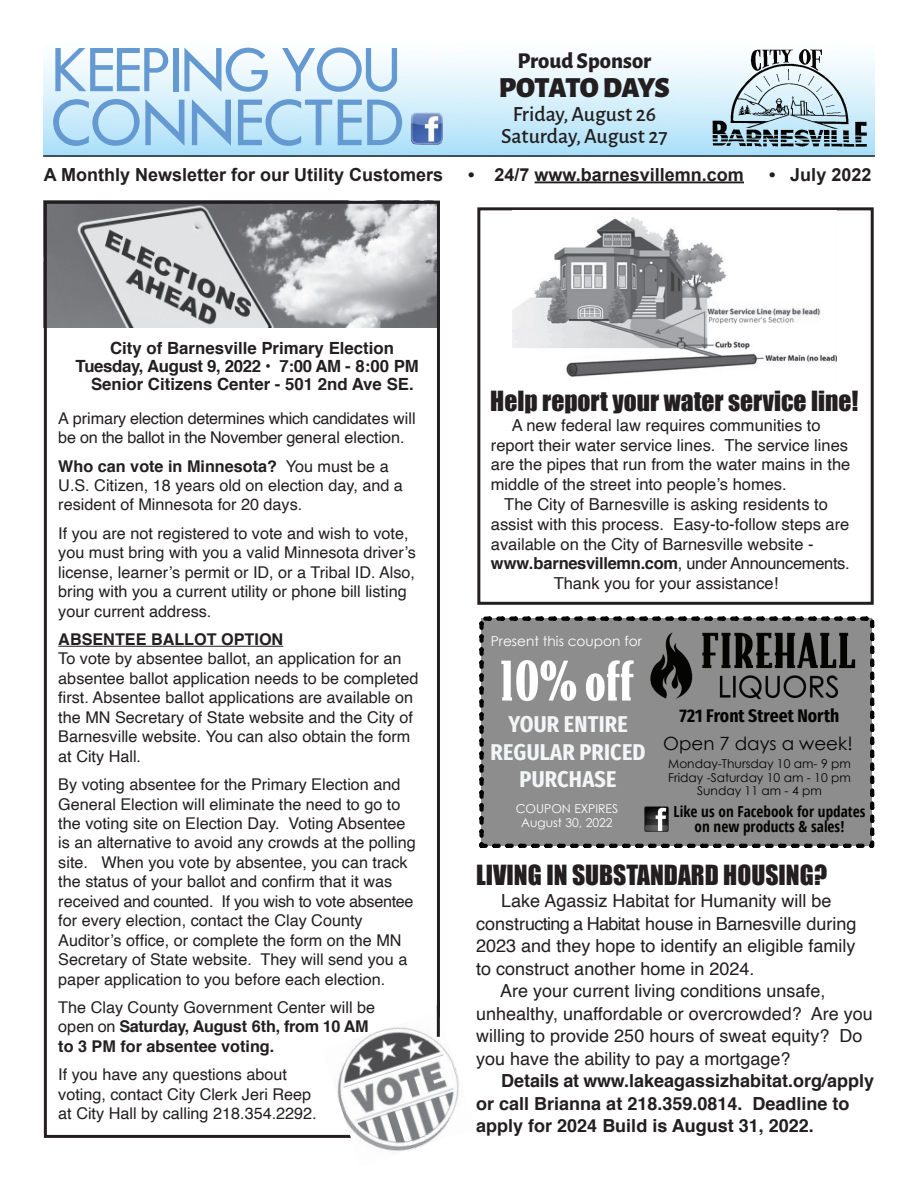
<style>
.page{position:relative;width:918px;height:1188px;background:#fff}
.page>*{position:absolute;margin:0;border:0;box-sizing:border-box;transform-origin:0 0}
.t1{font:57px "Futena";letter-spacing:.02em;color:#6599d1}
.t2{font:54px "Futena";color:#6599d1}
.t3{font:900 51.75px "Bodega Serif";color:#fff}
.t4{font:900 29.1px "Alegreya Sans";letter-spacing:-.02em;color:#231f20}
.t5{font:25.5px "Impact";color:#231f20}
.t6{font:700 22.8px/27.5px "Fira Sans Condensed";letter-spacing:.01em;color:#f4f5f6;text-align:center}
.t7{font:800 22.65px "Alegreya Sans";color:#231f20}
.t8{font:500 21.75px/21px "Alegreya Sans";color:#231f20;text-align:center}
.t9{font:700 18.3px "Fira Sans Condensed";color:#040503}
.t10{font:18.3px "Century Gothic";color:#040503}
.t11{font:18px "Helvetica";color:#231f20}
.t12{font:700 18px/22.5px "Helvetica";color:#231f20}
.t13{font:700 18px "Arial";color:#231f20}
.t14{font:18px "Helvetica";letter-spacing:-.02em;color:#231f20}
.t15{font:700 16.8px "Helvetica";color:#231f20}
.t16{font:700 16.8px "Helvetica";letter-spacing:-.02em;color:#231f20}
.t17{font:16.5px/19.8px "Helvetica";color:#231f20}
.t18{font:700 16.5px "Helvetica";letter-spacing:-.02em;color:#231f20}
.t19{font:16.2px/19.5px "Helvetica";color:#231f20}
.t20{font:700 16.2px/19.5px "Helvetica";color:#231f20}
.t21{font:16.2px/19.5px "Helvetica";letter-spacing:-.02em;color:#231f20}
.t22{font:700 condensed 15.15px/15.1px "Open Sans";color:#040503;text-align:center}
.t23{font:13.65px "Century Gothic";color:#fff}
.t24{font:12.15px/13.6px "Century Gothic";color:#040503;text-align:center}
.t25{font:12.15px/13.6px "Century Gothic";color:#fff;text-align:center}
.s1{font-weight:700}
.s2{font-weight:400}
</style>
<div class="page">
<img style="left:44px;top:49px;width:830px;height:106px">
<hr style="left:43px;top:155px;width:832px;height:2px;background:#231f20">
<hr style="left:535px;top:181px;width:209px;height:2px;background:#231f20">
<img style="left:702px;top:50px;width:170px;height:103px">
<img style="left:411px;top:113px;width:32px;height:32px">
<img style="left:48px;top:205px;width:388px;height:122px">
<hr style="left:58px;top:646px;width:225px;height:1px;background:#231f20">
<div style="left:477px;top:207px;width:397px;height:398px;border:3px solid #231f20"></div>
<div style="left:482px;top:619px;width:390px;height:227px;background:#8d8d8d"></div>
<div style="left:479px;top:617px;width:395px;height:231px;border:4px dashed #040503"></div>
<img style="left:638px;top:616px;width:231px;height:84px">
<img style="left:644px;top:807px;width:25px;height:24px">
<div style="left:44px;top:201px;width:396px;height:937px;border:3px solid #231f20"></div>
<img style="left:322px;top:1012px;width:137px;height:139px">
<hr style="left:437px;top:1005px;width:3px;height:32px;background:#231f20">
<img style="left:513px;top:217px;width:323px;height:160px">
<h2 class="t2" style="left:52px;top:28px;width:349px">KEEPING YOU</h2>
<h1 class="t1" style="left:52px;top:78px;width:353px">CONNECTED</h1>
<p class="t13" style="left:44px;top:162px;width:401px">A Monthly Newsletter for our Utility Customers</p>
<p class="t13" style="left:468px;top:162px;width:277px">• 24/7 www.barnesvillemn.com</p>
<p class="t13" style="left:769px;top:162px;width:104px">• July 2022</p>
<h3 class="t7" style="left:518px;top:44px;width:135px">Proud Sponsor</h3>
<h3 class="t4" style="left:499px;top:65px;width:173px">POTATO DAYS</h3>
<h3 class="t8" style="left:501px;top:103px;width:168px">Friday, August 26<br>Saturday, August 27</h3>
<p class="t15" style="left:110px;top:335px;width:285px">City of Barnesville Primary Election</p>
<p class="t16" style="left:76px;top:353px;width:345px">Tuesday, August 9, 2022 • 7:00 AM - 8:00 PM</p>
<p class="t15" style="left:91px;top:371px;width:324px">Senior Citizens Center - 501 2nd Ave SE.</p>
<p class="t21" style="left:58px;top:409px;width:359px">A primary election determines which candidates will be on the ballot in the November general election.</p>
<p class="t19" style="left:58px;top:457px;width:346px"><span class="s1">Who can vote in Minnesota?</span> You must be a<br>U.S. Citizen, 18 years old on election day, and a resident of Minnesota for 20 days.</p>
<p class="t19" style="left:58px;top:524px;width:359px">If you are not registered to vote and wish to vote, you must bring with you a valid Minnesota driver’s license, learner’s permit or ID, or a Tribal ID. Also, bring with you a current utility or phone bill listing your current address.</p>
<p class="t20" style="left:58px;top:630px;width:227px">ABSENTEE BALLOT OPTION</p>
<p class="t19" style="left:58px;top:650px;width:362px">To vote by absentee ballot, an application for an absentee ballot application needs to be completed first. Absentee ballot applications are available on the MN Secretary of State website and the City of Barnesville website. You can also obtain the form at City Hall.</p>
<p class="t19" style="left:58px;top:775px;width:359px">By voting absentee for the Primary Election and General Election will eliminate the need to go to the voting site on Election Day. Voting Absentee is an alternative to avoid any crowds at the polling site. When you vote by absentee, you can track the status of your ballot and confirm that it was received and counted. If you wish to vote absentee for every election, contact the Clay County Auditor’s office, or complete the form on the MN Secretary of State website. They will send you a paper application to you before each election.</p>
<p class="t20" style="left:58px;top:998px;width:318px"><span class="s2">The Clay County Government Center will be open on</span> Saturday, August 6th, from 10 AM to 3 PM for absentee voting.</p>
<p class="t19" style="left:58px;top:1065px;width:260px">If you have any questions about voting, contact City Clerk Jeri Reep at City Hall by calling 218.354.2292.</p>
<h3 class="t5" style="left:490px;top:381px;width:370px">Help report your water service line!</h3>
<p class="t17" style="left:491px;top:416px;width:361px;text-indent:21px">A new federal law requires communities to report their water service lines. The service lines are the pipes that run from the water mains in the middle of the street into people’s homes.</p>
<p class="t17" style="left:504px;top:495px;width:325px">The City of Barnesville is asking residents to</p>
<p class="t17" style="left:491px;top:515px;width:360px">assist with this process. Easy-to-follow steps are</p>
<p class="t17" style="left:491px;top:534px;width:324px">available on the City of Barnesville website -</p>
<p class="t18" style="left:491px;top:550px;width:360px">www.barnesvillemn.com<span class="s2">, under Announcements.</span></p>
<p class="t17" style="left:554px;top:574px;width:226px">Thank you for your assistance!</p>
<p class="t23" style="left:491px;top:632px;width:153px">Present this coupon for</p>
<h3 class="t3" style="left:500px;top:648px;width:135px">10% off</h3>
<h3 class="t6" style="left:490px;top:708px;width:157px">YOUR ENTIRE<br>REGULAR PRICED<br>PURCHASE</h3>
<p class="t9" style="left:680px;top:699px;width:161px">721 Front Street North</p>
<p class="t10" style="left:663px;top:731px;width:191px">Open 7 days a week!</p>
<p class="t24" style="left:668px;top:757px;width:184px">Monday-Thursday 10 am- 9 pm<br>Friday -Saturday 10 am - 10 pm<br>Sunday 11 am - 4 pm</p>
<p class="t25" style="left:516px;top:802px;width:104px">COUPON EXPIRES<br>August 30, 2022</p>
<p class="t22" style="left:674px;top:804px;width:193px">Like us on Facebook for updates on new products &amp; sales!</p>
<h3 class="t5" style="left:476px;top:855px;width:352px">LIVING IN SUBSTANDARD HOUSING?</h3>
<p class="t11" style="left:501px;top:887px;width:332px">Lake Agassiz Habitat for Humanity will be</p>
<p class="t14" style="left:476px;top:910px;width:382px">constructing a Habitat house in Barnesville during</p>
<p class="t11" style="left:476px;top:932px;width:381px">2023 and they hope to identify an eligible family</p>
<p class="t11" style="left:476px;top:955px;width:280px">to construct another home in 2024.</p>
<p class="t11" style="left:500px;top:977px;width:327px">Are your current living conditions unsafe,</p>
<p class="t11" style="left:476px;top:1000px;width:398px">unhealthy, unaffordable or overcrowded? Are you</p>
<p class="t11" style="left:476px;top:1022px;width:388px">willing to provide 250 hours of sweat equity? Do</p>
<p class="t11" style="left:476px;top:1045px;width:316px">you have the ability to pay a mortgage?</p>
<p class="t12" style="left:476px;top:1070px;width:399px;text-indent:25px">Details at www.lakeagassizhabitat.org/apply or call Brianna at 218.359.0814. Deadline to apply for 2024 Build is August 31, 2022.</p>
</div>
